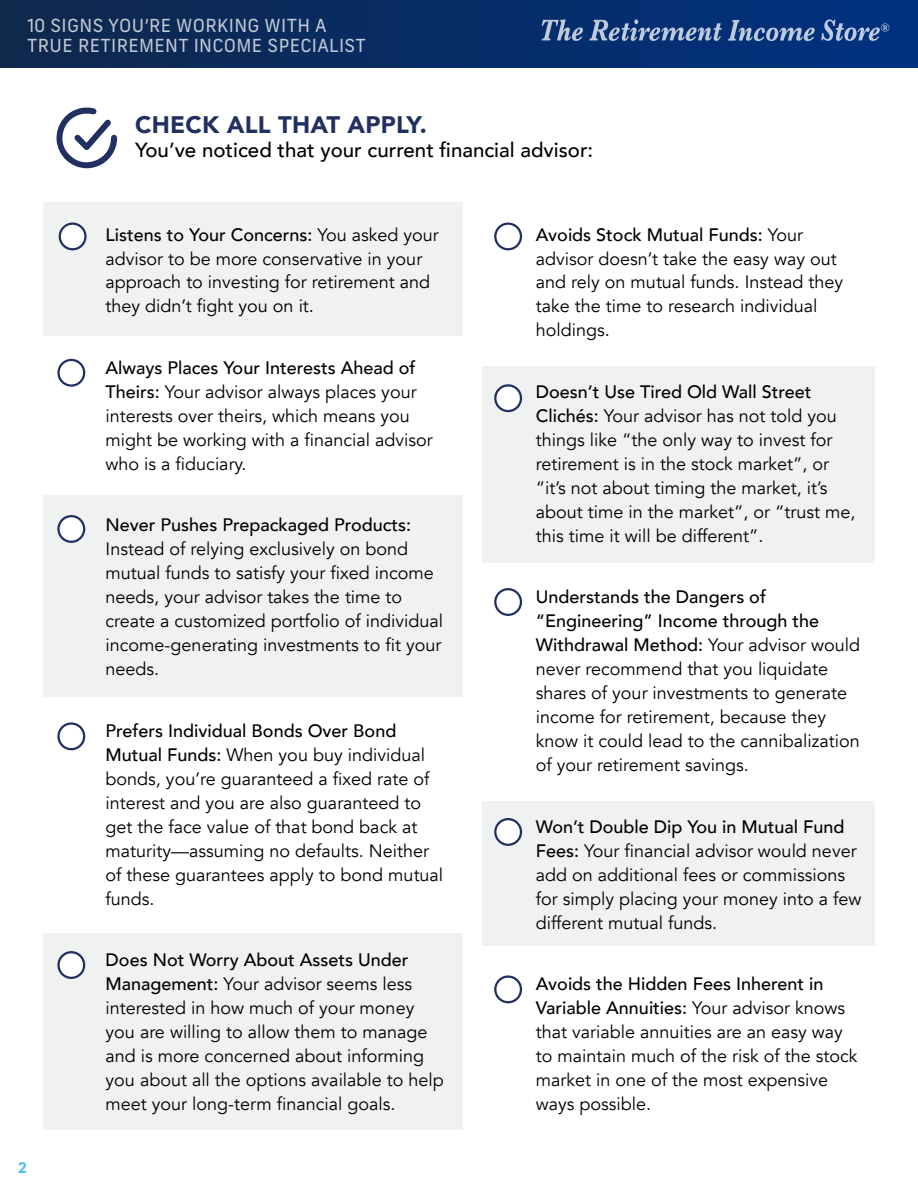
<style>
.page{position:relative;width:918px;height:1188px;background:#fff}
.page>*{position:absolute;margin:0;border:0;box-sizing:border-box;transform-origin:0 0}
.t1{font:900 23.85px "Avenir";letter-spacing:.01em;color:#213061}
.t2{font:500 20.55px "Avenir";color:#000}
.t3{font:18px/24px "Avenir";color:#000}
.t4{font:18px/20.2px "Frank New";letter-spacing:.02em;color:#fff}
.t5{font:500 18px "Avenir";color:#000}
.t6{font:900 15px "Lato";color:#4dc1e6}
.s1{font-weight:500}
</style>
<div class="page">
<img style="left:0;top:0;width:918px;height:68px">
<svg style="left:542px;top:19px;width:41px;height:22px"></svg>
<svg style="left:589px;top:15px;width:226px;height:26px"></svg>
<svg style="left:821px;top:19px;width:68px;height:22px"></svg>
<div style="left:43px;top:202px;width:419px;height:133px;background:#f0f1f1"></div>
<div style="left:483px;top:366px;width:392px;height:197px;background:#f0f1f1"></div>
<div style="left:483px;top:801px;width:392px;height:145px;background:#f0f1f1"></div>
<div style="left:43px;top:495px;width:419px;height:202px;background:#f0f1f1"></div>
<div style="left:43px;top:933px;width:419px;height:196px;background:#f0f1f1"></div>
<div style="left:60px;top:224px;width:25px;height:25px;background:#fff;border-radius:50%"></div>
<div style="left:59px;top:223px;width:28px;height:27px;border:2px solid #213061;border-radius:50%"></div>
<div style="left:494px;top:223px;width:28px;height:27px;border:2px solid #213061;border-radius:50%"></div>
<div style="left:57px;top:359px;width:28px;height:28px;border:2px solid #213061;border-radius:50%"></div>
<div style="left:495px;top:385px;width:26px;height:26px;background:#fff;border-radius:50%"></div>
<div style="left:494px;top:384px;width:28px;height:28px;border:2px solid #213061;border-radius:50%"></div>
<div style="left:495px;top:819px;width:26px;height:26px;background:#fff;border-radius:50%"></div>
<div style="left:494px;top:818px;width:28px;height:28px;border:2px solid #213061;border-radius:50%"></div>
<div style="left:494px;top:975px;width:28px;height:28px;border:2px solid #213061;border-radius:50%"></div>
<div style="left:494px;top:588px;width:28px;height:28px;border:2px solid #213061;border-radius:50%"></div>
<div style="left:59px;top:516px;width:25px;height:26px;background:#fff;border-radius:50%"></div>
<div style="left:57px;top:515px;width:28px;height:28px;border:2px solid #213061;border-radius:50%"></div>
<div style="left:57px;top:722px;width:28px;height:28px;border:2px solid #213061;border-radius:50%"></div>
<div style="left:59px;top:952px;width:25px;height:26px;background:#fff;border-radius:50%"></div>
<div style="left:57px;top:951px;width:28px;height:28px;border:2px solid #213061;border-radius:50%"></div>
<svg style="left:56px;top:107px;width:61px;height:61px"></svg>
<p class="t4" style="left:27px;top:15px;width:340px">10 SIGNS YOU’RE WORKING WITH A<br>TRUE RETIREMENT INCOME SPECIALIST</p>
<h1 class="t1" style="left:135px;top:110px;width:293px">CHECK ALL THAT APPLY.</h1>
<p class="t2" style="left:135px;top:132px;width:460px">You’ve noticed that your current financial advisor:</p>
<p class="t6" style="left:18px;top:1159px;width:10px">2</p>
<p class="t3" style="left:106px;top:224px;width:335px"><span class="s1">Listens to Your Concerns:</span> You asked your advisor to be more conservative in your approach to investing for retirement and they didn’t fight you on it.</p>
<p class="t3" style="left:106px;top:358px;width:329px"><span class="s1">Always Places Your Interests Ahead of Theirs:</span> Your advisor always places your interests over theirs, which means you might be working with a financial advisor who is a fiduciary.</p>
<p class="t5" style="left:106px;top:518px;width:307px">Never Pushes Prepackaged Products:</p>
<p class="t3" style="left:106px;top:539px;width:339px">Instead of relying exclusively on bond mutual funds to satisfy your fixed income needs, your advisor takes the time to create a customized portfolio of individual income-generating investments to fit your needs.</p>
<p class="t3" style="left:106px;top:721px;width:339px"><span class="s1">Prefers Individual Bonds Over Bond Mutual Funds:</span> When you buy individual bonds, you’re guaranteed a fixed rate of interest and you are also guaranteed to get the face value of that bond back at maturity—assuming no defaults. Neither of these guarantees apply to bond mutual funds.</p>
<p class="t3" style="left:106px;top:950px;width:340px"><span class="s1">Does Not Worry About Assets Under Management:</span> Your advisor seems less interested in how much of your money you are willing to allow them to manage and is more concerned about informing you about all the options available to help meet your long-term financial goals.</p>
<p class="t3" style="left:536px;top:224px;width:309px"><span class="s1">Avoids Stock Mutual Funds:</span> Your advisor doesn’t take the easy way out and rely on mutual funds. Instead they take the time to research individual holdings.</p>
<p class="t3" style="left:536px;top:382px;width:321px"><span class="s1">Doesn’t Use Tired Old Wall Street Clichés:</span> Your advisor has not told you things like “the only way to invest for retirement is in the stock market”, or “it’s not about timing the market, it’s about time in the market”, or “trust me, this time it will be different”.</p>
<p class="t3" style="left:536px;top:587px;width:326px"><span class="s1">Understands the Dangers of “Engineering” Income through the Withdrawal Method:</span> Your advisor would never recommend that you liquidate shares of your investments to generate income for retirement, because they know it could lead to the cannibalization of your retirement savings.</p>
<p class="t3" style="left:536px;top:815px;width:327px"><span class="s1">Won’t Double Dip You in Mutual Fund Fees:</span> Your financial advisor would never add on additional fees or commissions for simply placing your money into a few different mutual funds.</p>
<p class="t3" style="left:536px;top:974px;width:323px"><span class="s1">Avoids the Hidden Fees Inherent in Variable Annuities:</span> Your advisor knows that variable annuities are an easy way to maintain much of the risk of the stock market in one of the most expensive ways possible.</p>
</div>
